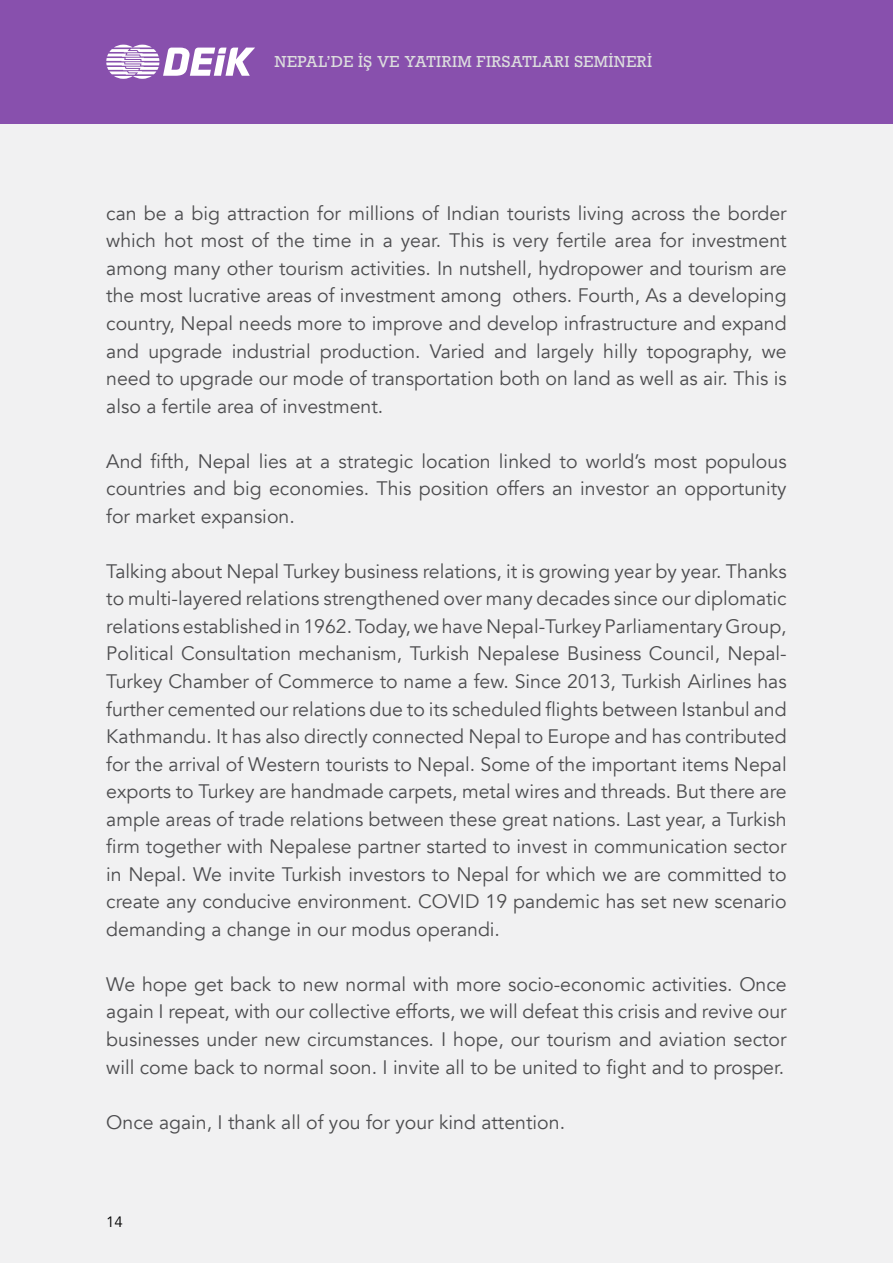
<style>
.page{position:relative;width:893px;height:1263px;background:#f1f1f2}
.page>*{position:absolute;margin:0;border:0;box-sizing:border-box;transform-origin:0 0}
.t1{font:19.5px/27.6px "Avenir";color:#4d4d4f;text-align:justify}
.t2{font:15px "Rockwell";letter-spacing:.025em;color:#dcddde}
.t3{font:15px "Avenir";color:#000}
</style>
<div class="page">
<div style="left:0;top:0;width:893px;height:123px;background:#8850ad"></div>
<svg style="left:106px;top:45px;width:149px;height:34px"></svg>
<p class="t2" style="left:275px;top:53px;width:379px">NEPAL’DE İŞ VE YATIRIM FIRSATLARI SEMİNERİ</p>
<p class="t1" style="left:106px;top:200px;width:682px">can be a big attraction for millions of Indian tourists living across the border which hot most of the time in a year. This is very fertile area for investment among many other tourism activities. In nutshell, hydropower and tourism are the most lucrative areas of investment among others. Fourth, As a developing country, Nepal needs more to improve and develop infrastructure and expand and upgrade industrial production. Varied and largely hilly topography, we need to upgrade our mode of transportation both on land as well as air. This is also a fertile area of investment.</p>
<p class="t1" style="left:106px;top:447px;width:682px">And fifth, Nepal lies at a strategic location linked to world’s most populous countries and big economies. This position offers an investor an opportunity for market expansion.</p>
<p class="t1" style="left:106px;top:558px;width:682px">Talking about Nepal Turkey business relations, it is growing year by year. Thanks to multi-layered relations strengthened over many decades since our diplomatic relations established in 1962. Today, we have Nepal-Turkey Parliamentary Group, Political Consultation mechanism, Turkish Nepalese Business Council, Nepal-Turkey Chamber of Commerce to name a few. Since 2013, Turkish Airlines has further cemented our relations due to its scheduled flights between Istanbul and Kathmandu. It has also directly connected Nepal to Europe and has contributed for the arrival of Western tourists to Nepal. Some of the important items Nepal exports to Turkey are handmade carpets, metal wires and threads. But there are ample areas of trade relations between these great nations. Last year, a Turkish firm together with Nepalese partner started to invest in communication sector in Nepal. We invite Turkish investors to Nepal for which we are committed to create any conducive environment. COVID 19 pandemic has set new scenario demanding a change in our modus operandi.</p>
<p class="t1" style="left:106px;top:971px;width:682px">We hope get back to new normal with more socio-economic activities. Once again I repeat, with our collective efforts, we will defeat this crisis and revive our businesses under new circumstances. I hope, our tourism and aviation sector will come back to normal soon. I invite all to be united to fight and to prosper.</p>
<p class="t1" style="left:106px;top:1108px;width:460px">Once again, I thank all of you for your kind attention.</p>
<p class="t3" style="left:106px;top:1213px;width:18px">14</p>
</div>
